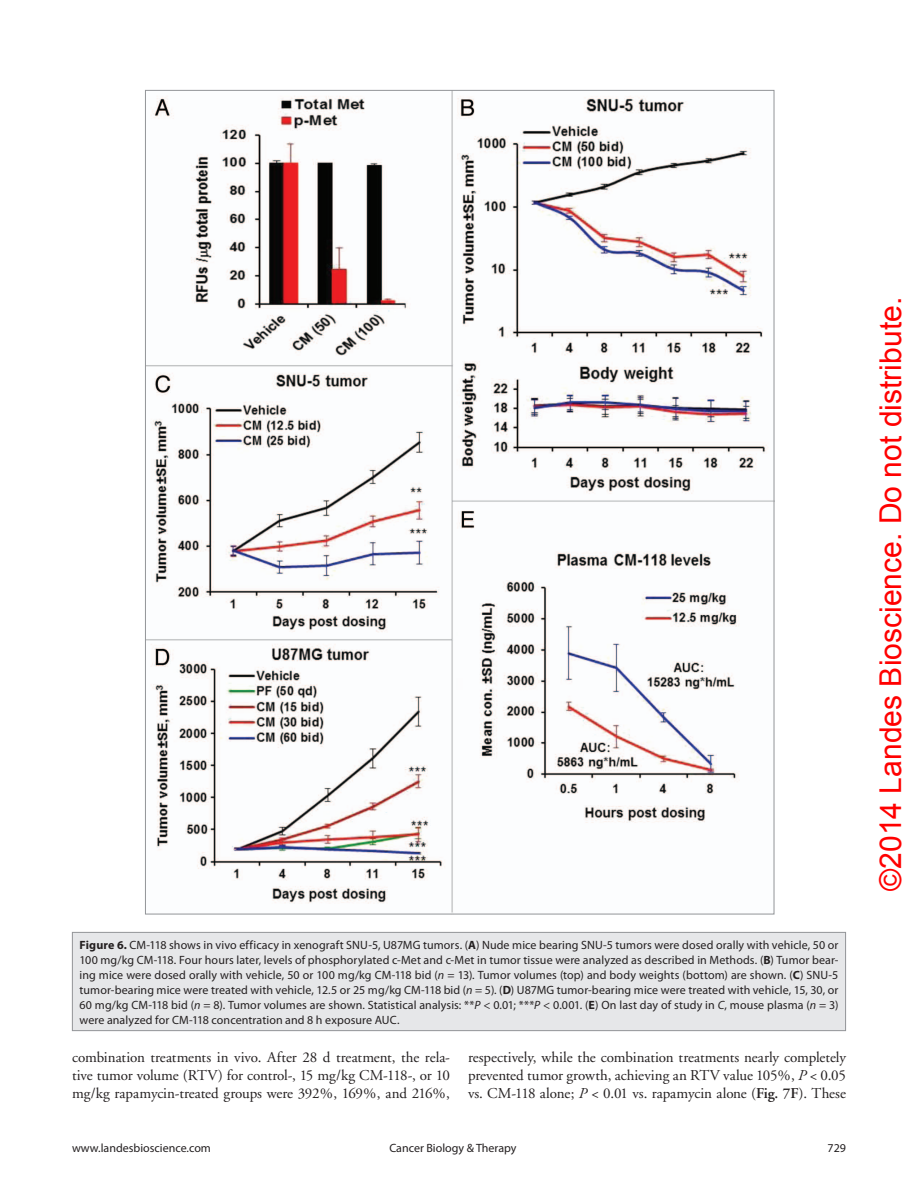
<style>
.page{position:relative;width:918px;height:1188px;background:#fff}
.page>*{position:absolute;margin:0;border:0;box-sizing:border-box;transform-origin:0 0}
.t1{font:30.15px "Arial";color:#f00}
.t2{font:15px/18px "Adobe Garamond";letter-spacing:-.01em;color:#231f20;text-align:justify}
.t3{font:12px/15px "Myriad Pro";letter-spacing:.005em;color:#231f20;text-align:justify}
.s1{font-weight:700}
.s2{font-style:italic}
.s3{font-weight:600}
</style>
<div class="page">
<img style="left:147px;top:92px;width:625px;height:820px">
<div style="left:72px;top:932px;width:774px;height:99px;background:#e6e7e9"></div>
<div style="left:72px;top:932px;width:774px;height:99px;border:1px solid #939598"></div>
<p class="t3" style="left:79px;top:937px;width:760px"><span class="s1">Figure 6.</span> CM-118 shows in vivo efficacy in xenograft SNU-5, U87MG tumors. (<span class="s1">A</span>) Nude mice bearing SNU-5 tumors were dosed orally with vehicle, 50 or 100 mg/kg CM-118. Four hours later, levels of phosphorylated c-Met and c-Met in tumor tissue were analyzed as described in Methods. (<span class="s1">B</span>) Tumor bear&shy;ing mice were dosed orally with vehicle, 50 or 100 mg/kg CM-118 bid (<span class="s2">n</span> = 13). Tumor volumes (top) and body weights (bottom) are shown. (<span class="s1">C</span>) SNU-5 tumor-bearing mice were treated with vehicle, 12.5 or 25 mg/kg CM-118 bid (<span class="s2">n</span> = 5). (<span class="s1">D</span>) U87MG tumor-bearing mice were treated with vehicle, 15, 30, or 60 mg/kg CM-118 bid (<span class="s2">n</span> = 8). Tumor volumes are shown. Statistical analysis: **<span class="s2">P</span> &lt; 0.01; ***<span class="s2">P</span> &lt; 0.001. (<span class="s1">E</span>) On last day of study in <span class="s2">C</span>, mouse plasma (<span class="s2">n</span> = 3) were analyzed for CM-118 concentration and 8 h exposure AUC.</p>
<p class="t2" style="left:72px;top:1049px;width:379px">combination treatments in vivo. After 28 d treatment, the rela&shy;tive tumor volume (RTV) for control-, 15 mg/kg CM-118-, or 10 mg/kg rapamycin-treated groups were 392%, 169%, and 216%,</p>
<p class="t2" style="left:468px;top:1049px;width:379px">respectively, while the combination treatments nearly completely prevented tumor growth, achieving an RTV value 105%, <span class="s2">P</span> &lt; 0.05 vs. CM-118 alone; <span class="s2">P</span> &lt; 0.01 vs. rapamycin alone (<span class="s3">Fig. 7F</span>). These</p>
<p class="t3" style="left:72px;top:1140px;width:140px">www.landesbioscience.com</p>
<p class="t3" style="left:389px;top:1140px;width:129px">Cancer Biology &amp; Therapy</p>
<p class="t3" style="left:828px;top:1140px;width:20px">729</p>
<h1 class="t1" style="left:871px;top:891px;width:595px;rotate:-90deg">©2014 Landes Bioscience. Do not distribute.</h1>
</div>
